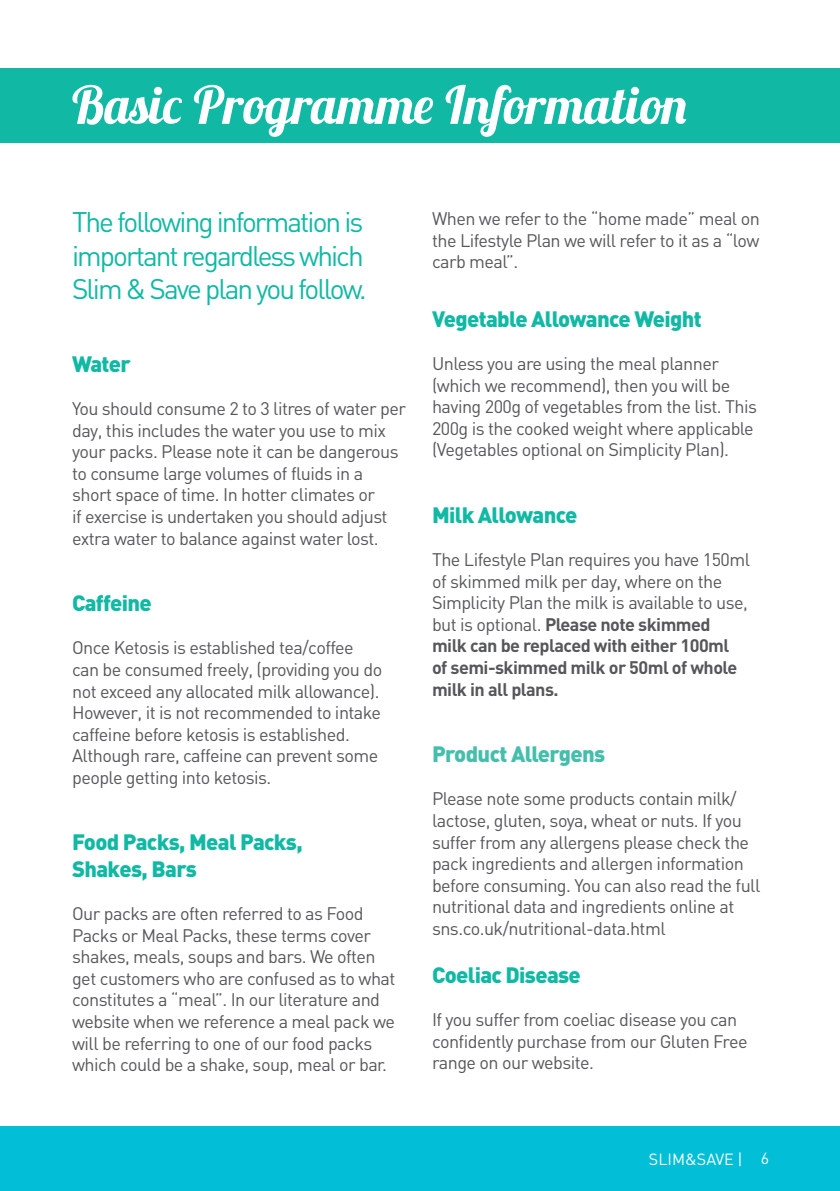
<style>
.page{position:relative;width:840px;height:1191px;background:#fff}
.page>*{position:absolute;margin:0;border:0;box-sizing:border-box;transform-origin:0 0}
.t1{font:52px "Lobster 1.3";color:#fff}
.t2{font:28px/33.6px "DIN";letter-spacing:-.07em;color:#11b9a5;text-align:justify}
.t3{font:900 22px/26.4px "DIN";letter-spacing:-.03em;color:#11b9a5}
.t4{font:900 22px "DIN";letter-spacing:-.03em;color:#45beac}
.t5{font:18px/21.6px "DIN";letter-spacing:-.03em;color:#555759}
.t6{font:16px "DIN";color:#fff}
.s1{font-weight:700}
</style>
<div class="page">
<div style="left:0;top:1126px;width:839px;height:65px;background:#03bed7"></div>
<div style="left:0;top:68px;width:839px;height:75px;background:#11b9a5"></div>
<h1 class="t1" style="left:72px;top:72px;width:616px">Basic Programme Information</h1>
<h2 class="t2" style="left:72px;top:205px;width:296px">The following information is important regardless which Slim &amp; Save plan you follow.</h2>
<p class="t3" style="left:72px;top:349px;width:60px">Water</p>
<p class="t5" style="left:72px;top:397px;width:335px">You should consume 2 to 3 litres of water per day, this includes the water you use to mix your packs. Please note it can be dangerous to consume large volumes of fluids in a short space of time. In hotter climates or<br>if exercise is undertaken you should adjust extra water to balance against water lost.</p>
<p class="t3" style="left:72px;top:589px;width:81px">Caffeine</p>
<p class="t5" style="left:72px;top:636px;width:311px">Once Ketosis is established tea/coffee can be consumed freely, (providing you do not exceed any allocated milk allowance).<br>However, it is not recommended to intake caffeine before ketosis is established.<br>Although rare, caffeine can prevent some people getting into ketosis.</p>
<p class="t3" style="left:72px;top:828px;width:232px">Food Packs, Meal Packs,<br>Shakes, Bars</p>
<p class="t5" style="left:72px;top:902px;width:325px">Our packs are often referred to as Food Packs or Meal Packs, these terms cover shakes, meals, soups and bars. We often get customers who are confused as to what constitutes a “meal”. In our literature and website when we reference a meal pack we will be referring to one of our food packs which could be a shake, soup, meal or bar.</p>
<p class="t5" style="left:432px;top:207px;width:329px;text-align:justify">When we refer to the “home made” meal on the Lifestyle Plan we will refer to it as a “low carb meal”.</p>
<p class="t3" style="left:432px;top:304px;width:271px">Vegetable Allowance Weight</p>
<p class="t5" style="left:432px;top:352px;width:326px">Unless you are using the meal planner (which we recommend), then you will be having 200g of vegetables from the list. This 200g is the cooked weight where applicable (Vegetables optional on Simplicity Plan).</p>
<p class="t3" style="left:432px;top:500px;width:147px">Milk Allowance</p>
<p class="t5" style="left:432px;top:548px;width:319px">The Lifestyle Plan requires you have 150ml of skimmed milk per day, where on the Simplicity Plan the milk is available to use, but is optional. <span class="s1">Please note skimmed milk can be replaced with either 100ml<br>of semi-skimmed milk or 50ml of whole milk in all plans.</span></p>
<p class="t4" style="left:432px;top:739px;width:175px">Product Allergens</p>
<p class="t5" style="left:432px;top:787px;width:330px">Please note some products contain milk/ lactose, gluten, soya, wheat or nuts. If you suffer from any allergens please check the pack ingredients and allergen information before consuming. You can also read the full nutritional data and ingredients online at sns.co.uk/nutritional-data.html</p>
<p class="t3" style="left:432px;top:960px;width:150px">Coeliac Disease</p>
<p class="t5" style="left:432px;top:1008px;width:317px">If you suffer from coeliac disease you can confidently purchase from our Gluten Free range on our website.</p>
<p class="t6" style="left:648px;top:1149px;width:122px">SLIM&amp;SAVE | 6</p>
</div>
